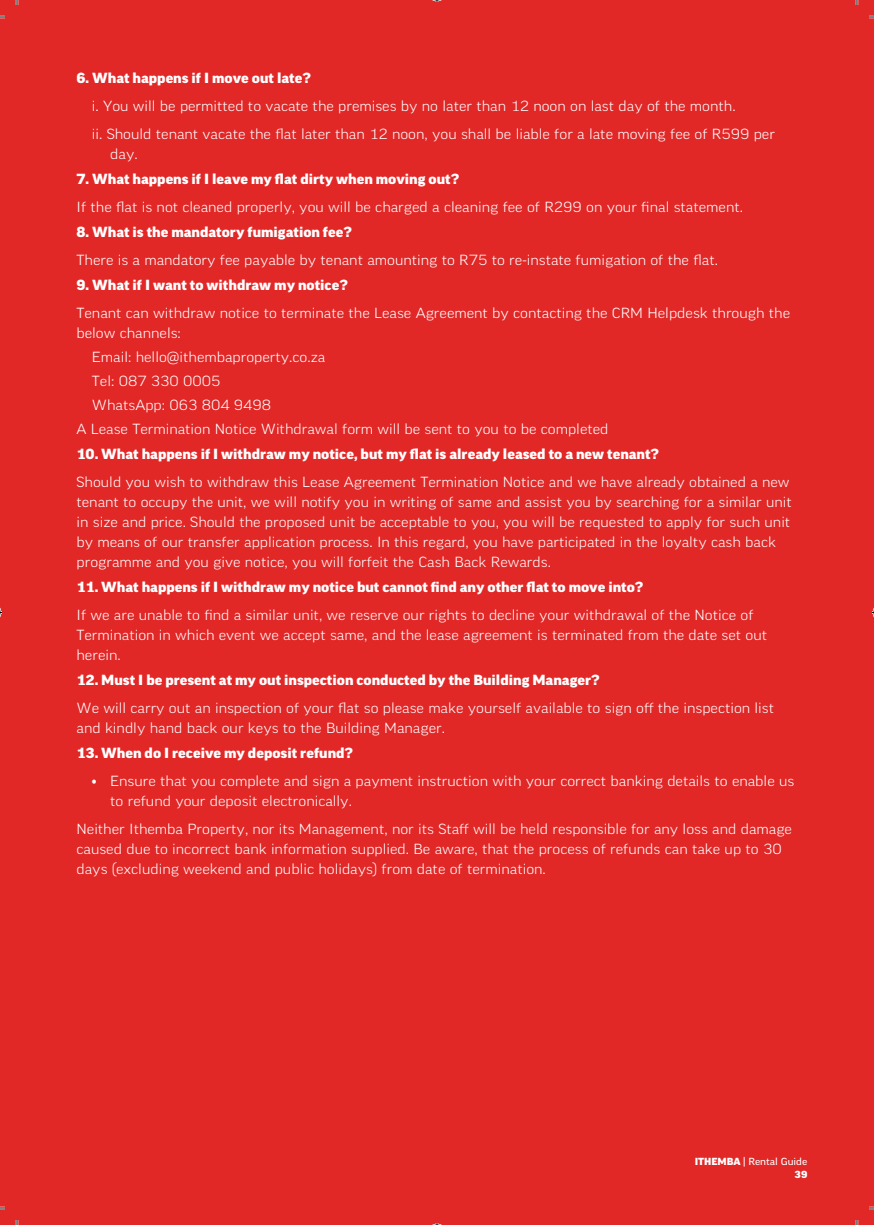
<style>
.page{position:relative;width:874px;height:1225px;background:#fff}
.page>*{position:absolute;margin:0;border:0;box-sizing:border-box;transform-origin:0 0}
.t1{font:300 expanded 14.2px/20px "Good OT";color:#fff}
.t2{font:900 expanded 14.2px "Good OT";color:#fff}
.t3{font:expanded 9.8px/13.4px "Good OT";color:#fff;text-align:right}
.s1{font-weight:900}
</style>
<div class="page">
<div style="left:0;top:0;width:873px;height:1225px;background:#e22727"></div>
<svg style="left:0;top:1206px;width:5px;height:3px"></svg>
<svg style="left:869px;top:1206px;width:4px;height:3px"></svg>
<svg style="left:432px;top:0;width:10px;height:2px"></svg>
<svg style="left:432px;top:1223px;width:10px;height:2px"></svg>
<svg style="left:0;top:607px;width:2px;height:11px"></svg>
<svg style="left:872px;top:601px;width:2px;height:23px"></svg>
<p class="t2" style="left:76px;top:70px;width:236px">6. What happens if I move out late?</p>
<p class="t1" style="left:92px;top:92px;width:684px;line-height:28px">i. You will be permitted to vacate the premises by no later than 12 noon on last day of the month.<br>ii. Should tenant vacate the flat later than 12 noon, you shall be liable for a late moving fee of R599 per</p>
<p class="t1" style="left:110px;top:144px;width:29px">day.</p>
<p class="t2" style="left:76px;top:171px;width:384px">7. What happens if I leave my flat dirty when moving out?</p>
<p class="t1" style="left:76px;top:197px;width:667px">If the flat is not cleaned properly, you will be charged a cleaning fee of R299 on your final statement.</p>
<p class="t2" style="left:76px;top:224px;width:277px">8. What is the mandatory fumigation fee?</p>
<p class="t1" style="left:76px;top:250px;width:642px">There is a mandatory fee payable by tenant amounting to R75 to re-instate fumigation of the flat.</p>
<p class="t2" style="left:76px;top:277px;width:273px">9. What if I want to withdraw my notice?</p>
<p class="t1" style="left:76px;top:303px;width:714px">Tenant can withdraw notice to terminate the Lease Agreement by contacting the CRM Helpdesk through the below channels:</p>
<p class="t1" style="left:92px;top:347px;width:235px">Email: hello@ithembaproperty.co.za</p>
<p class="t1" style="left:92px;top:371px;width:130px">Tel: 087 330 0005</p>
<p class="t1" style="left:92px;top:395px;width:181px">WhatsApp: 063 804 9498</p>
<p class="t1" style="left:76px;top:419px;width:533px">A Lease Termination Notice Withdrawal form will be sent to you to be completed</p>
<p class="t2" style="left:76px;top:446px;width:583px">10. What happens if I withdraw my notice, but my flat is already leased to a new tenant?</p>
<p class="t1" style="left:76px;top:472px;width:716px">Should you wish to withdraw this Lease Agreement Termination Notice and we have already obtained a new tenant to occupy the unit, we will notify you in writing of same and assist you by searching for a similar unit in size and price. Should the proposed unit be acceptable to you, you will be requested to apply for such unit by means of our transfer application process. In this regard, you have participated in the loyalty cash back programme and you give notice, you will forfeit the Cash Back Rewards.</p>
<p class="t2" style="left:76px;top:579px;width:568px">11. What happens if I withdraw my notice but cannot find any other flat to move into?</p>
<p class="t1" style="left:76px;top:605px;width:691px">If we are unable to find a similar unit, we reserve our rights to decline your withdrawal of the Notice of<br>Termination in which event we accept same, and the lease agreement is terminated from the date set out herein.</p>
<p class="t2" style="left:76px;top:672px;width:524px">12. Must I be present at my out inspection conducted by the Building Manager?</p>
<p class="t1" style="left:76px;top:698px;width:698px">We will carry out an inspection of your flat so please make yourself available to sign off the inspection list and kindly hand back our keys to the Building Manager.</p>
<p class="t2" style="left:76px;top:745px;width:278px">13. When do I receive my deposit refund?</p>
<p class="t1" style="left:110px;top:771px;width:685px;text-indent:-18px">• Ensure that you complete and sign a payment instruction with your correct banking details to enable us to refund your deposit electronically.</p>
<p class="t1" style="left:76px;top:819px;width:716px">Neither Ithemba Property, nor its Management, nor its Staff will be held responsible for any loss and damage caused due to incorrect bank information supplied. Be aware, that the process of refunds can take up to 30 days (excluding weekend and public holidays) from date of termination.</p>
<p class="t3" style="left:694px;top:1154px;width:114px"><span class="s1">ITHEMBA</span> | Rental Guide<br><span class="s1">39</span></p>
</div>
